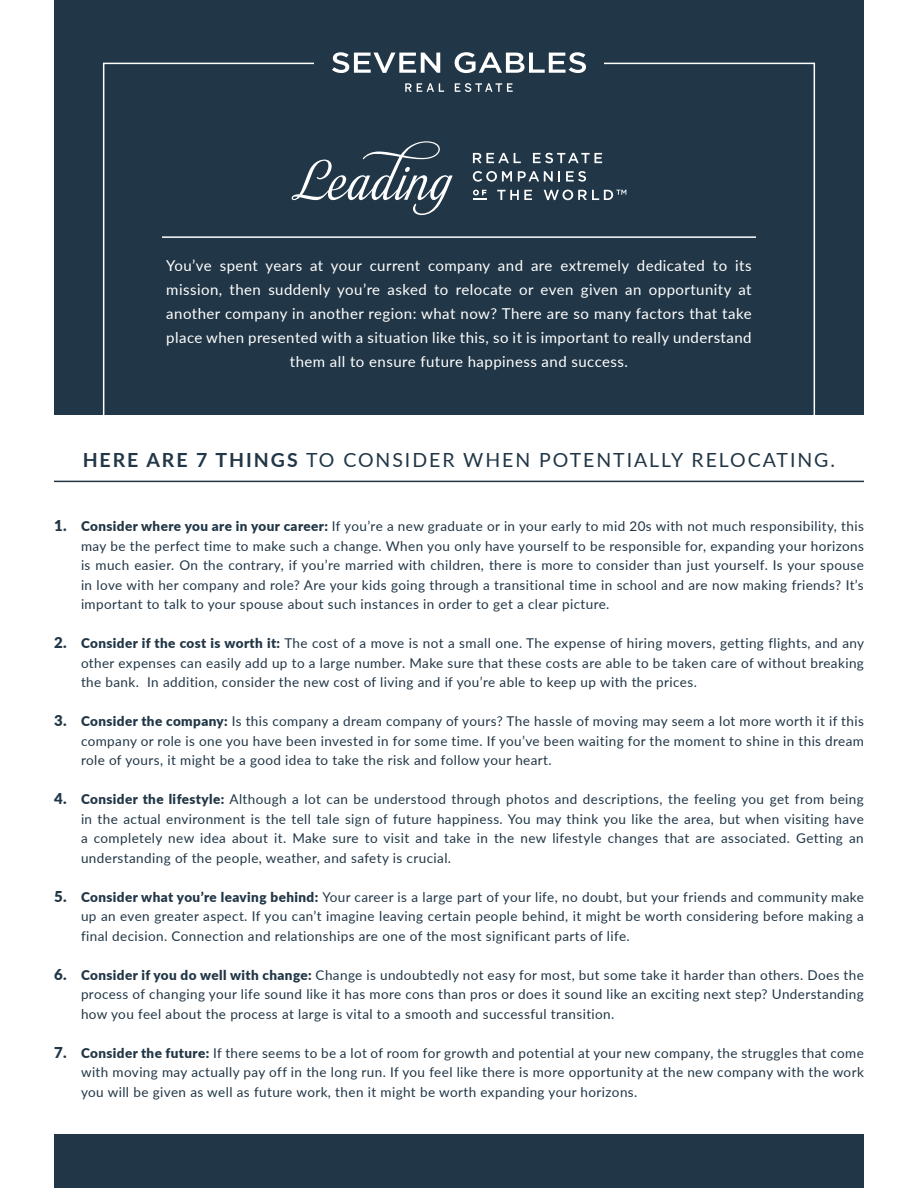
<style>
.page{position:relative;width:918px;height:1188px;background:#fff}
.page>*{position:absolute;margin:0;border:0;box-sizing:border-box;transform-origin:0 0}
.t1{font:19.5px "Lato";letter-spacing:.1em;color:#213646}
.t2{font:15px/24px "Lato";letter-spacing:.03em;color:#fff;text-align:center}
.t3{font:13.5px/19.5px "Lato";letter-spacing:.03em;color:#213646;text-align:justify}
.s1{font-weight:700}
.s2{font-weight:900;font-size:15px}
.s3{font-weight:900}
</style>
<div class="page">
<div style="left:54px;top:0;width:810px;height:415px;background:#213646"></div>
<div style="left:54px;top:1134px;width:810px;height:54px;background:#213646"></div>
<hr style="left:54px;top:481px;width:810px;height:1px;background:#213646">
<div style="left:103px;top:63px;width:712px;height:360px;border:2px solid #fff"></div>
<div style="left:314px;top:45px;width:290px;height:52px;background:#213646"></div>
<svg style="left:332px;top:52px;width:108px;height:21px"></svg>
<svg style="left:455px;top:52px;width:131px;height:21px"></svg>
<svg style="left:405px;top:83px;width:39px;height:9px"></svg>
<svg style="left:455px;top:83px;width:58px;height:9px"></svg>
<svg style="left:473px;top:153px;width:48px;height:10px"></svg>
<svg style="left:533px;top:153px;width:69px;height:10px"></svg>
<svg style="left:473px;top:171px;width:39px;height:11px"></svg>
<svg style="left:518px;top:171px;width:42px;height:10px"></svg>
<svg style="left:566px;top:171px;width:20px;height:11px"></svg>
<svg style="left:497px;top:190px;width:35px;height:10px"></svg>
<svg style="left:473px;top:190px;width:13px;height:10px"></svg>
<svg style="left:292px;top:141px;width:161px;height:74px"></svg>
<svg style="left:544px;top:190px;width:82px;height:10px"></svg>
<hr style="left:162px;top:236px;width:594px;height:2px;background:#fff">
<p class="t2" style="left:166px;top:253px;width:587px">You’ve spent years at your current company and are extremely dedicated to its mission, then suddenly you’re asked to relocate or even given an opportunity at another company in another region: what now? There are so many factors that take place when presented with a situation like this, so it is important to really understand them all to ensure future happiness and success.</p>
<h1 class="t1" style="left:83px;top:446px;width:754px"><span class="s1">HERE ARE 7 THINGS</span> TO CONSIDER WHEN POTENTIALLY RELOCATING.</h1>
<p class="t3" style="left:81px;top:516px;width:784px;text-indent:-27px"><span class="s2">1.</span> <span class="s3">Consider where you are in your career:</span> If you’re a new graduate or in your early to mid 20s with not much responsibility, this may be the perfect time to make such a change. When you only have yourself to be responsible for, expanding your horizons is much easier. On the contrary, if you’re married with children, there is more to consider than just yourself. Is your spouse in love with her company and role? Are your kids going through a transitional time in school and are now making friends? It’s important to talk to your spouse about such instances in order to get a clear picture.</p>
<p class="t3" style="left:81px;top:633px;width:785px;text-indent:-27px"><span class="s2">2.</span> <span class="s3">Consider if the cost is worth it:</span> The cost of a move is not a small one. The expense of hiring movers, getting flights, and any other expenses can easily add up to a large number. Make sure that these costs are able to be taken care of without breaking the bank. In addition, consider the new cost of living and if you’re able to keep up with the prices.</p>
<p class="t3" style="left:81px;top:711px;width:785px;text-indent:-27px"><span class="s2">3.</span> <span class="s3">Consider the company:</span> Is this company a dream company of yours? The hassle of moving may seem a lot more worth it if this company or role is one you have been invested in for some time. If you’ve been waiting for the moment to shine in this dream role of yours, it might be a good idea to take the risk and follow your heart.</p>
<p class="t3" style="left:81px;top:789px;width:784px;text-indent:-27px"><span class="s2">4.</span> <span class="s3">Consider the lifestyle:</span> Although a lot can be understood through photos and descriptions, the feeling you get from being in the actual environment is the tell tale sign of future happiness. You may think you like the area, but when visiting have a completely new idea about it. Make sure to visit and take in the new lifestyle changes that are associated. Getting an understanding of the people, weather, and safety is crucial.</p>
<p class="t3" style="left:81px;top:887px;width:784px;text-indent:-27px"><span class="s2">5.</span> <span class="s3">Consider what you’re leaving behind:</span> Your career is a large part of your life, no doubt, but your friends and community make up an even greater aspect. If you can’t imagine leaving certain people behind, it might be worth considering before making a final decision. Connection and relationships are one of the most significant parts of life.</p>
<p class="t3" style="left:81px;top:965px;width:784px;text-indent:-27px"><span class="s2">6.</span> <span class="s3">Consider if you do well with change:</span> Change is undoubtedly not easy for most, but some take it harder than others. Does the process of changing your life sound like it has more cons than pros or does it sound like an exciting next step? Understanding how you feel about the process at large is vital to a smooth and successful transition.</p>
<p class="t3" style="left:81px;top:1043px;width:784px;text-indent:-27px"><span class="s2">7.</span> <span class="s3">Consider the future:</span> If there seems to be a lot of room for growth and potential at your new company, the struggles that come with moving may actually pay off in the long run. If you feel like there is more opportunity at the new company with the work you will be given as well as future work, then it might be worth expanding your horizons.</p>
</div>
